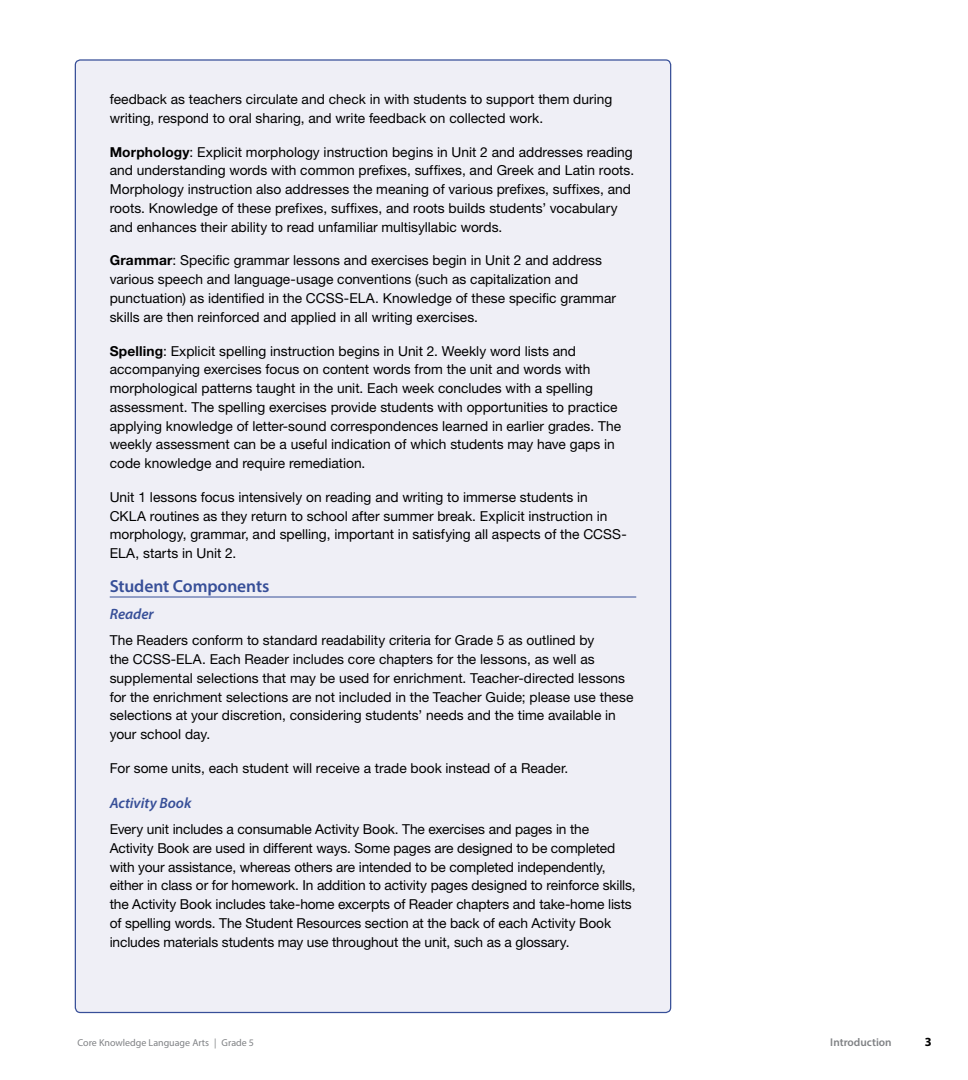
<style>
.page{position:relative;width:968px;height:1080px;background:#fff}
.page>*{position:absolute;margin:0;border:0;box-sizing:border-box;transform-origin:0 0}
.t1{font:600 17.5px "Myriad Pro";letter-spacing:-.005em;color:#374f98}
.t2{font:italic 600 15px "Myriad Pro";letter-spacing:-.005em;color:#374f98}
.t3{font:13.75px/18.8px "Helvetica Neue LT Std";color:#000}
.t4{font:700 12.5px "Myriad Pro";color:#000}
.t5{font:600 11.25px "Myriad Pro";color:#808285}
.t6{font:10px "Myriad Pro";color:#808285}
.s1{font-weight:700}
</style>
<div class="page">
<div style="left:75px;top:60px;width:595px;height:952px;background:#efeff6;border-radius:5px"></div>
<hr style="left:110px;top:597px;width:526px;height:1px;background:#374f98">
<p class="t3" style="left:110px;top:90px;width:504px">feedback as teachers circulate and check in with students to support them during writing, respond to oral sharing, and write feedback on collected work.</p>
<p class="t3" style="left:110px;top:142px;width:526px"><span class="s1">Morphology</span>: Explicit morphology instruction begins in Unit 2 and addresses reading and understanding words with common prefixes, suffixes, and Greek and Latin roots.<br>Morphology instruction also addresses the meaning of various prefixes, suffixes, and roots. Knowledge of these prefixes, suffixes, and roots builds students’ vocabulary and enhances their ability to read unfamiliar multisyllabic words.</p>
<p class="t3" style="left:110px;top:251px;width:508px"><span class="s1">Grammar</span>: Specific grammar lessons and exercises begin in Unit 2 and address various speech and language-usage conventions (such as capitalization and punctuation) as identified in the CCSS-ELA. Knowledge of these specific grammar skills are then reinforced and applied in all writing exercises.</p>
<p class="t3" style="left:110px;top:341px;width:513px"><span class="s1">Spelling</span>: Explicit spelling instruction begins in Unit 2. Weekly word lists and accompanying exercises focus on content words from the unit and words with morphological patterns taught in the unit. Each week concludes with a spelling assessment. The spelling exercises provide students with opportunities to practice applying knowledge of letter-sound correspondences learned in earlier grades. The weekly assessment can be a useful indication of which students may have gaps in code knowledge and require remediation.</p>
<p class="t3" style="left:110px;top:487px;width:518px">Unit 1 lessons focus intensively on reading and writing to immerse students in CKLA routines as they return to school after summer break. Explicit instruction in morphology, grammar, and spelling, important in satisfying all aspects of the CCSS-ELA, starts in Unit 2.</p>
<p class="t1" style="left:110px;top:575px;width:161px">Student Components</p>
<p class="t2" style="left:110px;top:605px;width:46px">Reader</p>
<p class="t3" style="left:110px;top:631px;width:525px">The Readers conform to standard readability criteria for Grade 5 as outlined by<br>the CCSS-ELA. Each Reader includes core chapters for the lessons, as well as supplemental selections that may be used for enrichment. Teacher-directed lessons for the enrichment selections are not included in the Teacher Guide; please use these selections at your discretion, considering students’ needs and the time available in your school day.</p>
<p class="t3" style="left:110px;top:759px;width:460px">For some units, each student will receive a trade book instead of a Reader.</p>
<p class="t2" style="left:110px;top:793px;width:83px">Activity Book</p>
<p class="t3" style="left:110px;top:820px;width:527px">Every unit includes a consumable Activity Book. The exercises and pages in the Activity Book are used in different ways. Some pages are designed to be completed with your assistance, whereas others are intended to be completed independently, either in class or for homework. In addition to activity pages designed to reinforce skills, the Activity Book includes take-home excerpts of Reader chapters and take-home lists of spelling words. The Student Resources section at the back of each Activity Book includes materials students may use throughout the unit, such as a glossary.</p>
<p class="t6" style="left:78px;top:1037px;width:178px">Core Knowledge Language Arts | Grade 5</p>
<p class="t5" style="left:830px;top:1035px;width:63px">Introduction</p>
<p class="t4" style="left:924px;top:1034px;width:8px">3</p>
</div>
